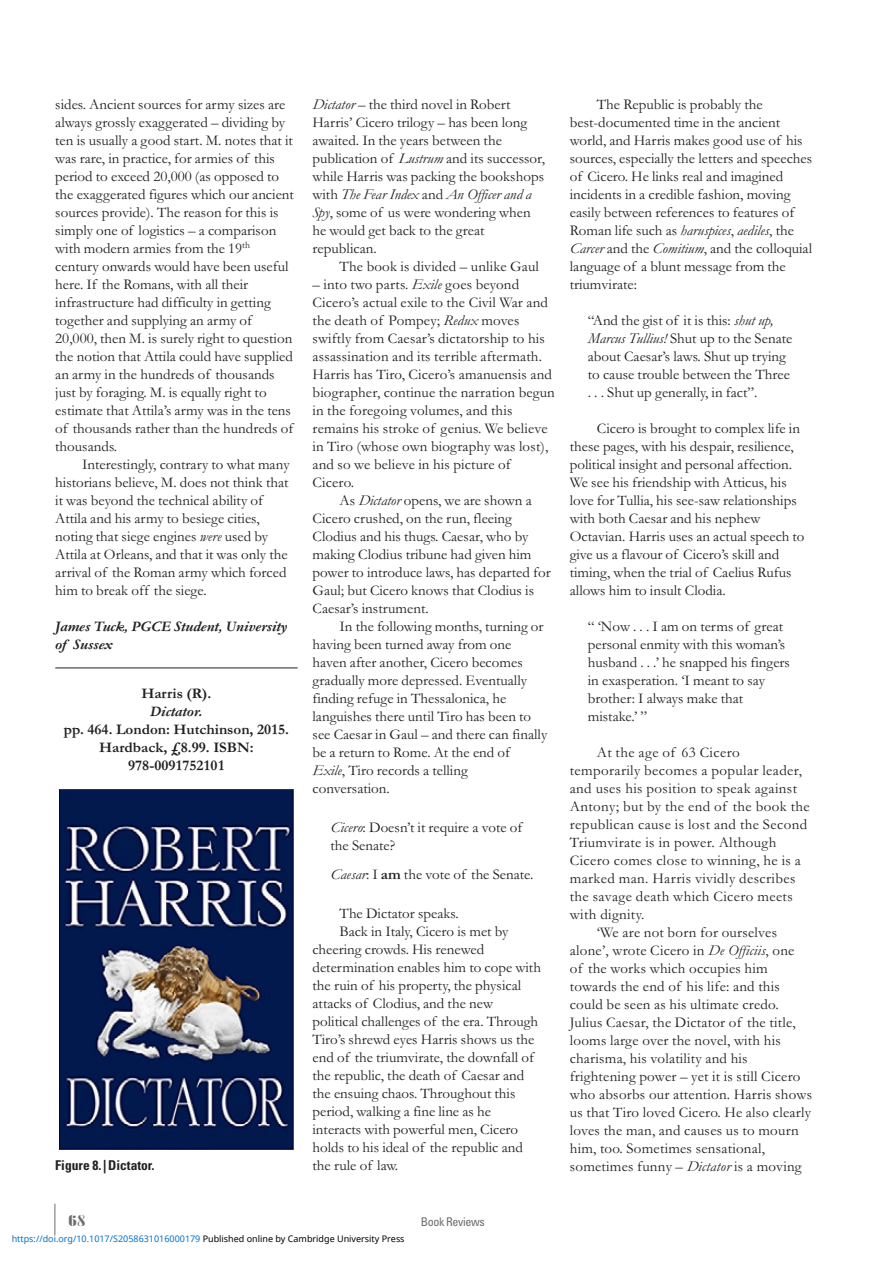
<style>
.page{position:relative;width:893px;height:1263px;background:#fff}
.page>*{position:absolute;margin:0;border:0;box-sizing:border-box;transform-origin:0 0}
.T{font:15px/18px "Garamond";color:#231f20}
.EXT{font:15px/18px "Garamond";color:#231f20}
.T-2{font:15px/18px "Garamond";letter-spacing:.025em;color:#231f20}
.T1{font:15px/18px "Garamond";color:#231f20}
.BR2{font:700 15px/18px "Garamond";color:#231f20;text-align:center}
.BRCA{font:italic 700 15px/18px "Garamond";color:#231f20}
.t1{font:15px "Onyx MT Std";color:#6c6d70;scale:2 1}
.t2{font:700 condensed 13.5px "Univers LT Std";color:#231f20}
.t3{font:condensed 12px "Univers LT Std";letter-spacing:-.03em;color:#6c6d70}
.t4{font:9px "Noto Sans";color:#0172cf}
.s1{font-style:italic}
.s2{font-weight:700}
.s3{color:#000}
</style>
<div class="page">
<hr style="left:55px;top:1204px;width:1px;height:31px;background:#6c6d70">
<hr style="left:55px;top:667px;width:243px;height:1px;background:#231f20">
<img style="left:59px;top:790px;width:234px;height:359px">
<p class="T" style="left:55px;top:95px;width:240px">sides. Ancient sources for army sizes are always grossly exaggerated – dividing by ten is usually a good start. M. notes that it was rare, in practice, for armies of this period to exceed 20,000 (as opposed to the exaggerated figures which our ancient sources provide). The reason for this is simply one of logistics – a comparison with modern armies from the 19<sup>th </sup>century onwards would have been useful here. If the Romans, with all their infrastructure had difficulty in getting together and supplying an army of 20,000, then M. is surely right to question the notion that Attila could have supplied an army in the hundreds of thousands just by foraging. M. is equally right to estimate that Attila’s army was in the tens of thousands rather than the hundreds of thousands.</p>
<p class="T" style="left:55px;top:455px;width:236px;text-indent:27px">Interestingly, contrary to what many historians believe, M. does not think that it was beyond the technical ability of Attila and his army to besiege cities, noting that siege engines <span class="s1">were</span> used by Attila at Orleans, and that it was only the arrival of the Roman army which forced him to break off the siege.</p>
<p class="BRCA" style="left:55px;top:617px;width:234px">James Tuck, PGCE Student, University of Sussex</p>
<p class="BR2" style="left:64px;top:685px;width:227px">Harris (R).<br><span class="s1">Dictator.<br></span>pp. 464. London: Hutchinson, 2015.<br>Hardback, £8.99. ISBN:<br>978-0091752101</p>
<p class="t2" style="left:55px;top:1157px;width:101px">Figure 8.|Dictator.</p>
<p class="T1" style="left:313px;top:95px;width:234px"><span class="s1">Dictator</span> – the third novel in Robert Harris’ Cicero trilogy – has been long awaited. In the years between the publication of <span class="s1">Lustrum</span> and its successor, while Harris was packing the bookshops with <span class="s1">The Fear Index</span> and <span class="s1">An Officer and a Spy</span>, some of us were wondering when he would get back to the great republican.</p>
<p class="T" style="left:340px;top:257px;width:201px">The book is divided – unlike Gaul</p>
<p class="T" style="left:313px;top:275px;width:244px">– into two parts. <span class="s1">Exile</span> goes beyond Cicero’s actual exile to the Civil War and the death of Pompey; <span class="s1">Redux</span> moves swiftly from Caesar’s dictatorship to his assassination and its terrible aftermath.<br>Harris has Tiro, Cicero’s amanuensis and biographer, continue the narration begun in the foregoing volumes, and this remains his stroke of genius. We believe in Tiro (whose own biography was lost), and so we believe in his picture of Cicero.</p>
<p class="T" style="left:313px;top:491px;width:240px;text-indent:27px">As <span class="s1">Dictator</span> opens, we are shown a Cicero crushed, on the run, fleeing Clodius and his thugs. Caesar, who by making Clodius tribune had given him power to introduce laws, has departed for Gaul; but Cicero knows that Clodius is Caesar’s instrument.</p>
<p class="T" style="left:313px;top:617px;width:236px;text-indent:27px">In the following months, turning or having been turned away from one haven after another, Cicero becomes gradually more depressed. Eventually finding refuge in Thessalonica, he languishes there until Tiro has been to see Caesar in Gaul – and there can finally be a return to Rome. At the end of<br><span class="s1">Exile</span>, Tiro records a telling conversation.</p>
<p class="EXT" style="left:331px;top:818px;width:193px"><span class="s1">Cicero</span>: Doesn’t it require a vote of the Senate?</p>
<p class="EXT" style="left:331px;top:866px;width:204px"><span class="s1">Caesar</span>: I <span class="s2">am</span> the vote of the Senate.</p>
<p class="T" style="left:340px;top:905px;width:121px">The Dictator speaks.</p>
<p class="T" style="left:313px;top:923px;width:230px;text-indent:27px">Back in Italy, Cicero is met by cheering crowds. His renewed determination enables him to cope with the ruin of his property, the physical attacks of Clodius, and the new political challenges of the era. Through Tiro’s shrewd eyes Harris shows us the end of the triumvirate, the downfall of the republic, the death of Caesar and the ensuing chaos. Throughout this period, walking a fine line as he interacts with powerful men, Cicero holds to his ideal of the republic and the rule of law.</p>
<p class="T" style="left:570px;top:95px;width:244px;text-indent:27px">The Republic is probably the best-documented time in the ancient world, and Harris makes good use of his sources, especially the letters and speeches of Cicero. He links real and imagined incidents in a credible fashion, moving easily between references to features of Roman life such as <span class="s1">haruspices</span>, <span class="s1">aediles</span>, the <span class="s1">Carcer</span> and the <span class="s1">Comitium</span>, and the colloquial language of a blunt message from the triumvirate:</p>
<p class="EXT" style="left:588px;top:311px;width:206px">“And the gist of it is this: <span class="s1">shut up, Marcus Tullius!</span> Shut up to the Senate about Caesar’s laws. Shut up trying to cause trouble between the Three . . . Shut up generally, in fact”.</p>
<p class="T" style="left:570px;top:419px;width:236px;text-indent:27px">Cicero is brought to complex life in these pages, with his despair, resilience, political insight and personal affection.<br>We see his friendship with Atticus, his love for Tullia, his see-saw relationships with both Caesar and his nephew Octavian. Harris uses an actual speech to give us a flavour of Cicero’s skill and timing, when the trial of Caelius Rufus allows him to insult Clodia.</p>
<p class="EXT" style="left:588px;top:617px;width:204px">“ ‘Now . . . I am on terms of great personal enmity with this woman’s husband . . .’ he snapped his fingers in exasperation. ‘I meant to say brother: I always make that mistake.’ ”</p>
<p class="T-2" style="left:570px;top:743px;width:242px;text-indent:27px">At the age of 63 Cicero temporarily becomes a popular leader, and uses his position to speak against Antony; but by the end of the book the republican cause is lost and the Second Triumvirate is in power. Although Cicero comes close to winning, he is a marked man. Harris vividly describes the savage death which Cicero meets with dignity.</p>
<p class="T" style="left:570px;top:923px;width:244px;text-indent:27px">‘We are not born for ourselves alone’, wrote Cicero in <span class="s1">De Officiis</span>, one<br>of the works which occupies him towards the end of his life: and this could be seen as his ultimate credo.<br>Julius Caesar, the Dictator of the title, looms large over the novel, with his charisma, his volatility and his frightening power – yet it is still Cicero who absorbs our attention. Harris shows us that Tiro loved Cicero. He also clearly loves the man, and causes us to mourn him, too. Sometimes sensational, sometimes funny – <span class="s1">Dictator</span> is a moving</p>
<p class="t1" style="left:68px;top:1212px;width:10px">68</p>
<p class="t3" style="left:421px;top:1214px;width:65px">Book Reviews</p>
<p class="t4" style="left:12px;top:1232px;width:394px">https://doi.org/10.1017/S2058631016000179 <span class="s3">Published online by Cambridge University Press</span></p>
</div>
